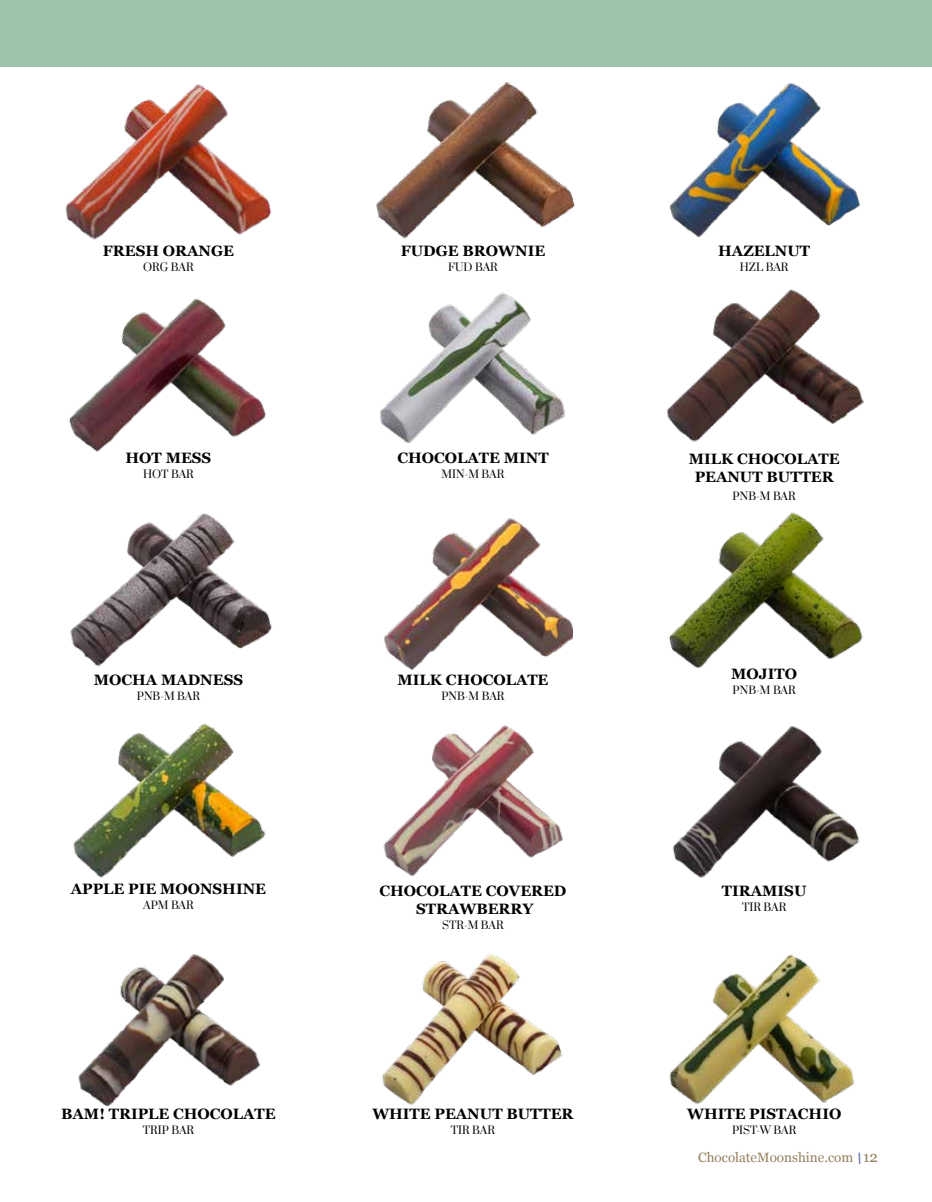
<style>
.page{position:relative;width:932px;height:1202px;background:#fff}
.page>*{position:absolute;margin:0;border:0;box-sizing:border-box;transform-origin:0 0}
.t1{font:700 15px/18px "Georgia";color:#000;text-align:center}
.t2{font:13.5px "Georgia";color:#97815e}
.t3{font:10.5px "Prata";color:#000}
.s1{font-size:15px}
</style>
<div class="page">
<div style="left:0;top:0;width:932px;height:66px;background:#9dc4aa"></div>
<img style="left:376px;top:82px;width:199px;height:157px">
<img style="left:65px;top:84px;width:207px;height:156px">
<img style="left:670px;top:82px;width:191px;height:155px">
<img style="left:69px;top:298px;width:197px;height:154px">
<img style="left:384px;top:518px;width:188px;height:153px">
<img style="left:380px;top:292px;width:185px;height:151px">
<img style="left:383px;top:725px;width:180px;height:152px">
<img style="left:70px;top:513px;width:202px;height:154px">
<img style="left:672px;top:726px;width:188px;height:152px">
<img style="left:669px;top:954px;width:185px;height:150px">
<img style="left:381px;top:954px;width:182px;height:151px">
<img style="left:78px;top:954px;width:181px;height:152px">
<svg style="left:858px;top:1152px;width:2px;height:12px"></svg>
<img style="left:73px;top:724px;width:193px;height:154px">
<img style="left:668px;top:512px;width:195px;height:157px">
<img style="left:667px;top:289px;width:197px;height:153px">
<p class="t1" style="left:103px;top:241px;width:133px">FRESH ORANGE</p>
<p class="t3" style="left:143px;top:259px;width:52px">ORG BAR</p>
<p class="t1" style="left:401px;top:241px;width:146px">FUDGE BROWNIE</p>
<p class="t3" style="left:448px;top:259px;width:51px">FUD BAR</p>
<p class="t1" style="left:718px;top:241px;width:93px">HAZELNUT</p>
<p class="t3" style="left:739px;top:259px;width:50px">HZL BAR</p>
<p class="t1" style="left:126px;top:448px;width:87px">HOT MESS</p>
<p class="t3" style="left:143px;top:465px;width:52px">HOT BAR</p>
<p class="t1" style="left:397px;top:447px;width:153px">CHOCOLATE MINT</p>
<p class="t3" style="left:441px;top:465px;width:64px">MIN-M BAR</p>
<p class="t1" style="left:688px;top:449px;width:152px">MILK CHOCOLATE<br>PEANUT BUTTER</p>
<p class="t3" style="left:732px;top:487px;width:65px">PNB-M BAR</p>
<p class="t1" style="left:94px;top:670px;width:151px">MOCHA MADNESS</p>
<p class="t3" style="left:137px;top:687px;width:65px">PNB-M BAR</p>
<p class="t1" style="left:397px;top:670px;width:152px">MILK CHOCOLATE</p>
<p class="t3" style="left:441px;top:687px;width:65px">PNB-M BAR</p>
<p class="t1" style="left:731px;top:663px;width:67px">MOJITO</p>
<p class="t3" style="left:732px;top:681px;width:65px">PNB-M BAR</p>
<p class="t1" style="left:71px;top:879px;width:197px">APPLE PIE MOONSHINE</p>
<p class="t3" style="left:143px;top:896px;width:52px">APM BAR</p>
<p class="t1" style="left:379px;top:881px;width:188px">CHOCOLATE COVERED<br>STRAWBERRY</p>
<p class="t3" style="left:442px;top:916px;width:63px">STR-M BAR</p>
<p class="t1" style="left:722px;top:881px;width:86px">TIRAMISU</p>
<p class="t3" style="left:742px;top:898px;width:46px">TIR BAR</p>
<p class="t1" style="left:61px;top:1104px;width:216px">BAM! TRIPLE CHOCOLATE</p>
<p class="t3" style="left:143px;top:1121px;width:53px">TRIP BAR</p>
<p class="t1" style="left:372px;top:1104px;width:203px">WHITE PEANUT BUTTER</p>
<p class="t3" style="left:451px;top:1121px;width:46px">TIR BAR</p>
<p class="t1" style="left:687px;top:1104px;width:156px">WHITE PISTACHIO</p>
<p class="t3" style="left:732px;top:1121px;width:66px">PIST-W BAR</p>
<p class="t2" style="left:698px;top:1147px;width:181px">ChocolateMoonshine.com <span class="s1">12</span></p>
</div>
